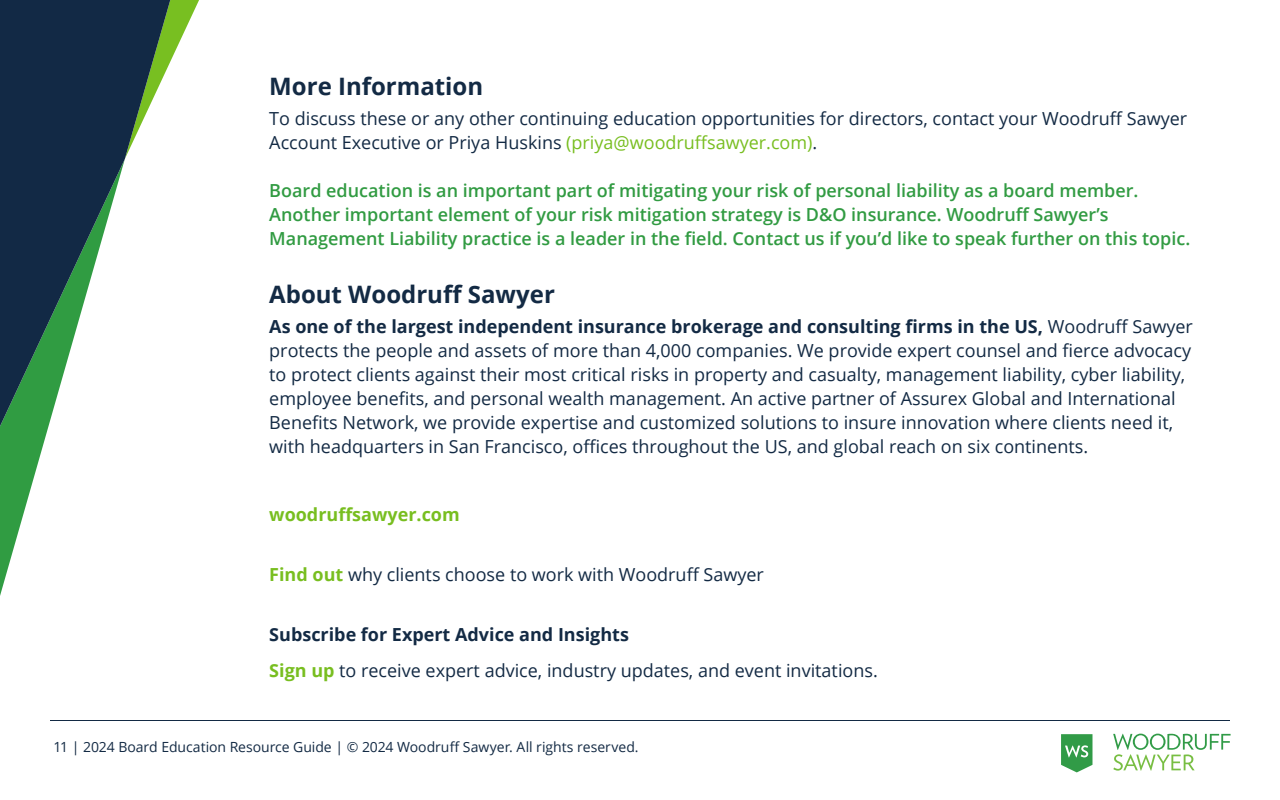
<style>
.page{position:relative;width:1280px;height:800px;background:#fff}
.page>*{position:absolute;margin:0;border:0;box-sizing:border-box;transform-origin:0 0}
.t1{font:700 24px "Open Sans";color:#132a44}
.t2{font:18px/24px "Open Sans";color:#132a44}
.t3{font:600 18px/24px "Open Sans";color:#319b42}
.t4{font:700 18px "Open Sans";color:#78be20}
.t5{font:14px "Open Sans";letter-spacing:-.005em;color:#132a44}
.s1{color:#78be20}
.s2{font-weight:700}
.s3{font-weight:700;color:#78be20}
</style>
<div class="page">
<svg style="left:170px;top:0;width:29px;height:62px"></svg>
<svg style="left:0;top:426px;width:49px;height:170px"></svg>
<svg style="left:0;top:0;width:170px;height:426px;fill:#122945"></svg>
<svg style="left:1113px;top:734px;width:118px;height:37px"></svg>
<svg style="left:1061px;top:734px;width:32px;height:38px"></svg>
<hr style="left:50px;top:720px;width:1180px;height:1px;background:#132a44">
<h1 class="t1" style="left:269px;top:69px;width:215px">More Information</h1>
<p class="t2" style="left:269px;top:106px;width:919px">To discuss these or any other continuing education opportunities for directors, contact your Woodruff Sawyer<br>Account Executive or Priya Huskins <span class="s1">(priya@woodruffsawyer.com)</span>.</p>
<p class="t3" style="left:269px;top:178px;width:923px">Board education is an important part of mitigating your risk of personal liability as a board member.<br>Another important element of your risk mitigation strategy is D&amp;O insurance. Woodruff Sawyer’s<br>Management Liability practice is a leader in the field. Contact us if you’d like to speak further on this topic.</p>
<h1 class="t1" style="left:269px;top:277px;width:287px">About Woodruff Sawyer</h1>
<p class="t2" style="left:269px;top:314px;width:925px"><span class="s2">As one of the largest independent insurance brokerage and consulting firms in the US,</span> Woodruff Sawyer protects the people and assets of more than 4,000 companies. We provide expert counsel and fierce advocacy to protect clients against their most critical risks in property and casualty, management liability, cyber liability, employee benefits, and personal wealth management. An active partner of Assurex Global and International Benefits Network, we provide expertise and customized solutions to insure innovation where clients need it, with headquarters in San Francisco, offices throughout the US, and global reach on six continents.</p>
<p class="t4" style="left:269px;top:502px;width:192px">woodruffsawyer.com</p>
<p class="t2" style="left:269px;top:562px;width:496px"><span class="s3">Find out</span> why clients choose to work with Woodruff Sawyer</p>
<p class="t2" style="left:269px;top:616px;width:610px;line-height:36px"><span class="s2">Subscribe for Expert Advice and Insights<br></span><span class="s3">Sign up</span> to receive expert advice, industry updates, and event invitations.</p>
<p class="t5" style="left:54px;top:738px;width:587px">11 | 2024 Board Education Resource Guide | © 2024 Woodruff Sawyer. All rights reserved.</p>
</div>
